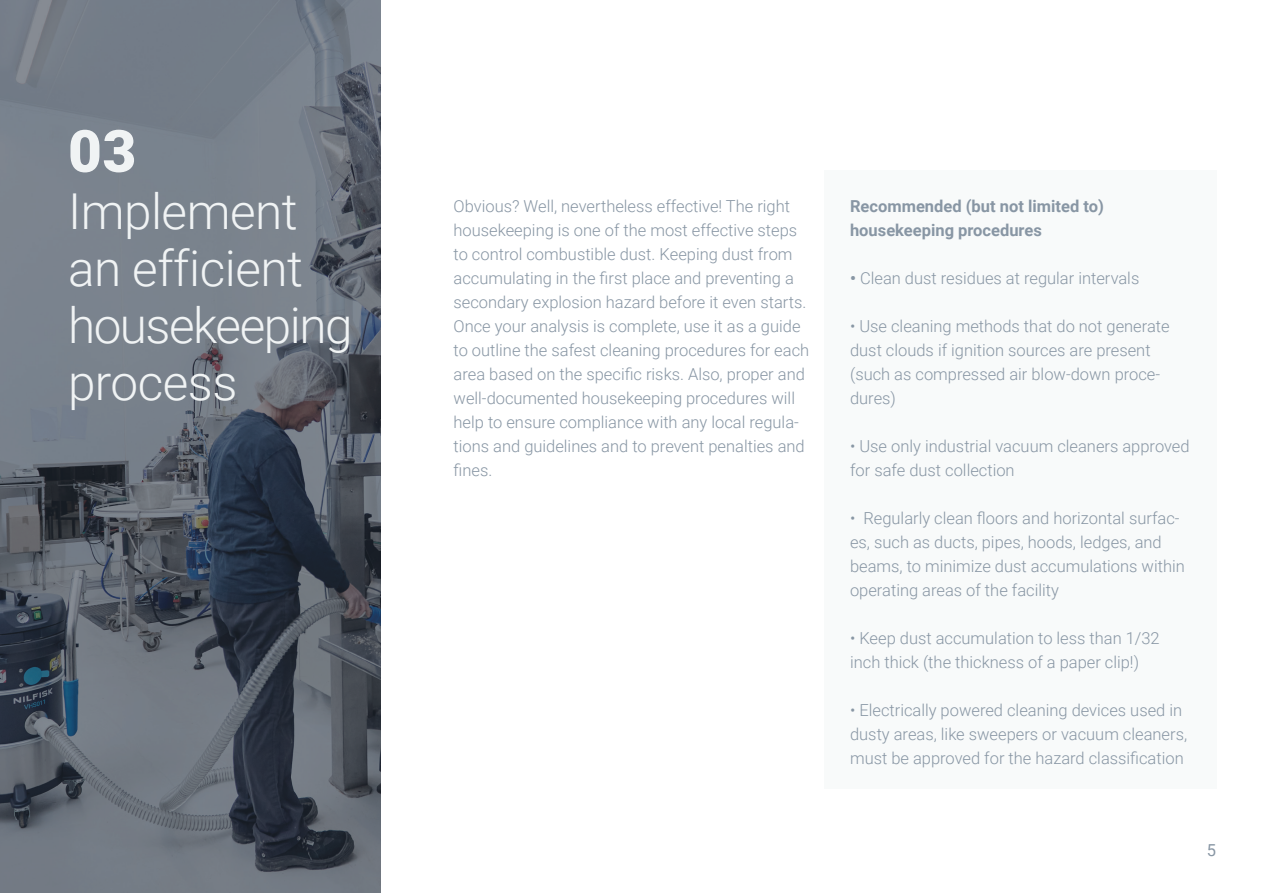
<style>
.page{position:relative;width:1263px;height:893px;background:#fff}
.page>*{position:absolute;margin:0;border:0;box-sizing:border-box;transform-origin:0 0}
.t1{font:900 58.5px "Roboto";color:#f0f3f4}
.t2{font:300 49.5px/57px "Roboto";letter-spacing:-.01em;color:#f0f3f4}
.t3{font:300 16.5px/24px "Roboto";color:#8896a4}
.t4{font:700 16.5px/24px "Roboto";color:#8896a4}
.t5{font:16.5px "Roboto";color:#8896a4}
.s1{font-weight:700}
</style>
<div class="page">
<svg style="left:0;top:0;width:381px;height:893px;background:#616974"></svg>
<div style="left:824px;top:170px;width:392px;height:619px;background:#f8fafa"></div>
<h1 class="t1" style="left:68px;top:110px;width:70px">03</h1>
<h2 class="t2" style="left:68px;top:181px;width:286px">Implement an efficient housekeeping process</h2>
<p class="t3" style="left:454px;top:194px;width:357px">Obvious? Well, nevertheless effective! The right housekeeping is one of the most effective steps to control combustible dust. Keeping dust from accumulating in the first place and preventing a secondary explosion hazard before it even starts.<br>Once your analysis is complete, use it as a guide to outline the safest cleaning procedures for each area based on the specific risks. Also, proper and well-documented housekeeping procedures will help to ensure compliance with any local regula&shy;tions and guidelines and to prevent penalties and fines.</p>
<p class="t4" style="left:850px;top:194px;width:255px">Recommended (but not limited to) housekeeping procedures</p>
<p class="t3" style="left:850px;top:266px;width:291px"><span class="s1">•</span> Clean dust residues at regular intervals</p>
<p class="t3" style="left:850px;top:314px;width:321px">• Use cleaning methods that do not generate dust clouds if ignition sources are present (such as compressed air blow-down proce&shy;dures)</p>
<p class="t3" style="left:850px;top:434px;width:341px">• Use only industrial vacuum cleaners approved for safe dust collection</p>
<p class="t3" style="left:850px;top:506px;width:336px">• Regularly clean floors and horizontal surfac&shy;es, such as ducts, pipes, hoods, ledges, and beams, to minimize dust accumulations within operating areas of the facility</p>
<p class="t3" style="left:850px;top:626px;width:311px">• Keep dust accumulation to less than 1/32 inch thick (the thickness of a paper clip!)</p>
<p class="t3" style="left:850px;top:698px;width:339px">• Electrically powered cleaning devices used in dusty areas, like sweepers or vacuum cleaners, must be approved for the hazard classification</p>
<p class="t5" style="left:1207px;top:838px;width:11px">5</p>
</div>
